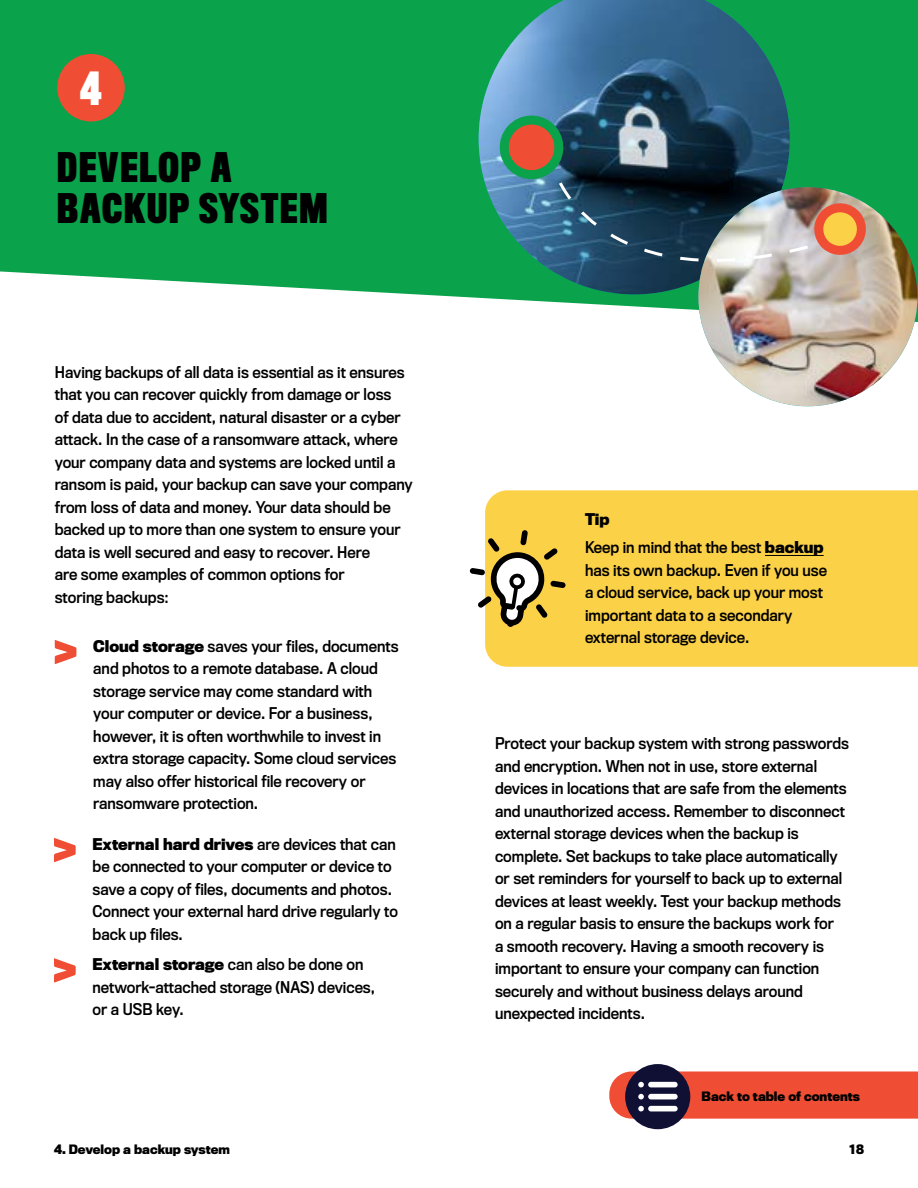
<style>
.page{position:relative;width:918px;height:1188px;background:#fff}
.page>*{position:absolute;margin:0;border:0;box-sizing:border-box;transform-origin:0 0}
.t1{font:700 42px "Titling Gothic FB Comp";color:#fff}
.page_titles{font:700 37.5px/40.5px "Titling Gothic FB Comp";letter-spacing:.05em;color:#000}
.t2{font:15px/22.5px "Titling Gothic FB Narrow Standard";color:#000}
.Subtitle{font:700 15px "Titling Gothic FB Narrow";color:#000}
.t3{font:700 12px "Titling Gothic FB Narrow";color:#000}
.s1{font-family:"Titling Gothic FB Narrow";font-weight:700}
</style>
<div class="page">
<div style="left:485px;top:490px;width:433px;height:177px;background:#fbd148"></div>
<svg style="left:0;top:0;width:918px;height:322px;background:#28ad60"></svg>
<div style="left:57px;top:54px;width:68px;height:68px;background:#f04e34;border-radius:50%"></div>
<img style="left:479px;top:0;width:311px;height:294px">
<img style="left:698px;top:187px;width:219px;height:219px;border-radius:110px">
<img style="left:488px;top:104px;width:381px;height:195px">
<svg style="left:55px;top:640px;width:22px;height:24px"></svg>
<svg style="left:54px;top:838px;width:22px;height:24px"></svg>
<svg style="left:54px;top:958px;width:22px;height:24px"></svg>
<hr style="left:765px;top:555px;width:59px;height:1px;background:#000">
<svg style="left:470px;top:530px;width:96px;height:97px"></svg>
<div style="left:625px;top:1064px;width:65px;height:65px;background:#101035;border-radius:50%"></div>
<svg style="left:609px;top:1067px;width:309px;height:56px"></svg>
<h1 class="t1" style="left:80px;top:64px;width:23px">4</h1>
<h1 class="page_titles" style="left:57px;top:149px;width:272px">DEVELOP A<br>BACKUP SYSTEM</h1>
<p class="t2" style="left:55px;top:361px;width:359px">Having backups of all data is essential as it ensures that you can recover quickly from damage or loss<br>of data due to accident, natural disaster or a cyber attack. In the case of a ransomware attack, where your company data and systems are locked until a ransom is paid, your backup can save your company from loss of data and money. Your data should be backed up to more than one system to ensure your data is well secured and easy to recover. Here<br>are some examples of common options for<br>storing backups:</p>
<p class="t2" style="left:93px;top:635px;width:307px"><span class="s1">Cloud storage</span> saves your files, documents and photos to a remote database. A cloud storage service may come standard with your computer or device. For a business, however, it is often worthwhile to invest in extra storage capacity. Some cloud services may also offer historical file recovery or ransomware protection.</p>
<p class="t2" style="left:93px;top:833px;width:307px"><span class="s1">External hard drives</span> are devices that can be connected to your computer or device to save a copy of files, documents and photos.<br>Connect your external hard drive regularly to back up files.</p>
<p class="t2" style="left:93px;top:954px;width:284px"><span class="s1">External storage</span> can also be done on network-attached storage (NAS) devices, or a USB key.</p>
<h2 class="Subtitle" style="left:585px;top:511px;width:26px">Tip</h2>
<p class="t2" style="left:585px;top:537px;width:244px">Keep in mind that the best <span class="s1">backup </span>has its own backup. Even if you use a cloud service, back up your most important data to a secondary external storage device.</p>
<p class="t2" style="left:495px;top:732px;width:356px">Protect your backup system with strong passwords and encryption. When not in use, store external devices in locations that are safe from the elements and unauthorized access. Remember to disconnect external storage devices when the backup is complete. Set backups to take place automatically or set reminders for yourself to back up to external devices at least weekly. Test your backup methods on a regular basis to ensure the backups work for<br>a smooth recovery. Having a smooth recovery is important to ensure your company can function securely and without business delays around unexpected incidents.</p>
<p class="t3" style="left:702px;top:1090px;width:160px">Back to table of contents</p>
<p class="t3" style="left:54px;top:1142px;width:177px">4. Develop a backup system</p>
<p class="t3" style="left:849px;top:1142px;width:16px">18</p>
</div>
